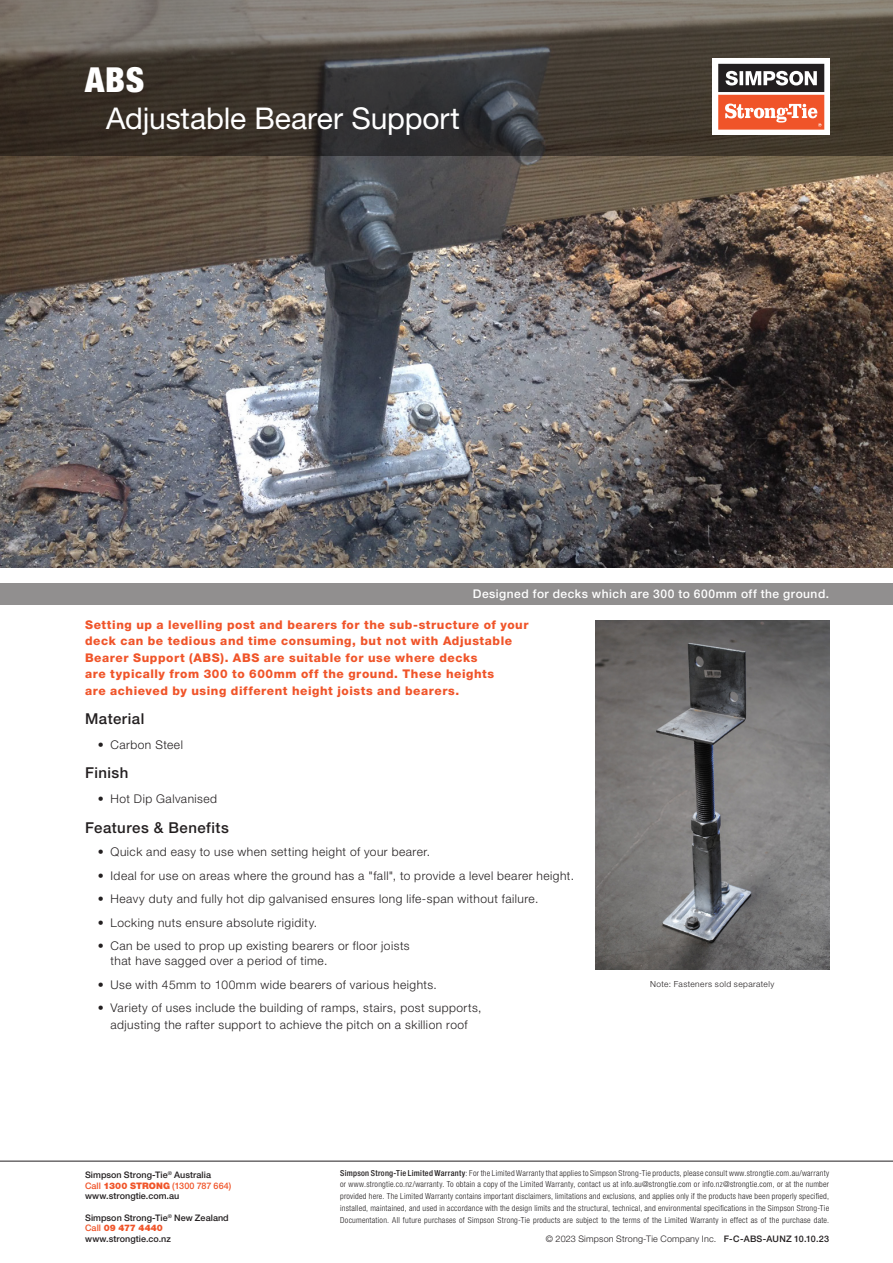
<style>
.page{position:relative;width:893px;height:1263px;background:#fff}
.page>*{position:absolute;margin:0;border:0;box-sizing:border-box;transform-origin:0 0}
.t1{font:900 condensed 34.5px "Helvetica Neue LT Std";color:#fff}
.Main_Subheading{font:30px "Helvetica Neue LT Std";letter-spacing:-.005em;color:#fff}
.Heading{font:500 15px "Helvetica Neue LT Std";letter-spacing:.03em;color:#231f20}
.t2{font:300 12px/15px "Helvetica Neue LT Std";letter-spacing:.04em;color:#231f20}
.Bullet_Text{font:800 12px/16.5px "Helvetica Neue LT Std";letter-spacing:.05em;color:#f05429}
.Callout{font:500 12px "Helvetica Neue LT Std";letter-spacing:.04em;color:#fff}
.t3{font:500 9px/10.5px "Helvetica Neue LT Std";letter-spacing:.005em;color:#231f20}
.t4{font:300 9px "Helvetica Neue LT Std";letter-spacing:.02em;color:#231f20}
.Callout-2{font:300 8.4px "Helvetica Neue LT Std";letter-spacing:.05em;color:#231f20}
.t5{font:300 condensed 8.25px/11.7px "Helvetica Neue LT Std";letter-spacing:.025em;color:#231f20;text-align:justify}
.s1{color:#f05429}
.s2{font-weight:900;color:#f05429}
.s3{font-weight:500}
</style>
<div class="page">
<hr style="left:0;top:1161px;width:893px;height:1px;background:#231f20">
<img style="left:0;top:156px;width:893px;height:411px">
<div style="left:0;top:583px;width:893px;height:22px;background:#918f8f"></div>
<img style="left:595px;top:620px;width:234px;height:350px">
<svg style="left:0;top:0;width:893px;height:156px;background:#4f4942"></svg>
<div style="left:713px;top:58px;width:117px;height:77px;background:#fff"></div>
<svg style="left:718px;top:64px;width:106px;height:66px"></svg>
<p class="t1" style="left:85px;top:58px;width:61px">ABS</p>
<p class="Main_Subheading" style="left:106px;top:101px;width:355px">Adjustable Bearer Support</p>
<p class="Callout" style="left:473px;top:587px;width:358px">Designed for decks which are 300 to 600mm off the ground.</p>
<p class="Bullet_Text" style="left:85px;top:616px;width:445px">Setting up a levelling post and bearers for the sub-structure of your deck can be tedious and time consuming, but not with Adjustable Bearer Support (ABS). ABS are suitable for use where decks<br>are typically from 300 to 600mm off the ground. These heights<br>are achieved by using different height joists and bearers.</p>
<p class="Heading" style="left:85px;top:710px;width:61px">Material</p>
<p class="t2" style="left:98px;top:737px;width:87px">• Carbon Steel</p>
<p class="Heading" style="left:85px;top:764px;width:45px">Finish</p>
<p class="t2" style="left:98px;top:791px;width:121px">• Hot Dip Galvanised</p>
<p class="Heading" style="left:85px;top:818px;width:145px">Features &amp; Benefits</p>
<p class="t2" style="left:98px;top:844px;width:334px">• Quick and easy to use when setting height of your bearer.</p>
<p class="t2" style="left:98px;top:868px;width:478px">• Ideal for use on areas where the ground has a "fall", to provide a level bearer height.</p>
<p class="t2" style="left:98px;top:891px;width:442px">• Heavy duty and fully hot dip galvanised ensures long life-span without failure.</p>
<p class="t2" style="left:98px;top:915px;width:221px">• Locking nuts ensure absolute rigidity.</p>
<p class="t2" style="left:111px;top:938px;width:301px;text-indent:-13px">• Can be used to prop up existing bearers or floor joists that have sagged over a period of time.</p>
<p class="t2" style="left:98px;top:977px;width:341px">• Use with 45mm to 100mm wide bearers of various heights.</p>
<p class="t2" style="left:98px;top:999px;width:385px;line-height:16.5px;text-align:center">• Variety of uses include the building of ramps, stairs, post supports, adjusting the rafter support to achieve the pitch on a skillion roof</p>
<p class="Callout-2" style="left:650px;top:979px;width:126px">Note: Fasteners sold separately</p>
<p class="t3" style="left:85px;top:1170px;width:148px">Simpson Strong-Tie<sup>®</sup> Australia<br><span class="s1">Call</span> <span class="s2">1300 STRONG</span> <span class="s1">(1300 787 664) </span>www.strongtie.com.au</p>
<p class="t3" style="left:85px;top:1212px;width:145px">Simpson Strong-Tie<sup>®</sup> New Zealand<br><span class="s1">Call</span> <span class="s2">09 477 4440 </span>www.strongtie.co.nz</p>
<p class="t5" style="left:340px;top:1167px;width:491px"><span class="s3">Simpson Strong-Tie Limited Warranty</span>: For the Limited Warranty that applies to Simpson Strong-Tie products, please consult www.strongtie.com.au/warranty or www.strongtie.co.nz/warranty. To obtain a copy of the Limited Warranty, contact us at info.au@strongtie.com or info.nz@strongtie.com, or at the number provided here. The Limited Warranty contains important disclaimers, limitations and exclusions, and applies only if the products have been properly specified, installed, maintained, and used in accordance with the design limits and the structural, technical, and environmental specifications in the Simpson Strong‑Tie Documentation. All future purchases of Simpson Strong-Tie products are subject to the terms of the Limited Warranty in effect as of the purchase date.</p>
<p class="t4" style="left:546px;top:1233px;width:285px">© 2023 Simpson Strong‑Tie Company Inc. <span class="s3">F-C-ABS-AUNZ 10.10.23</span></p>
</div>
